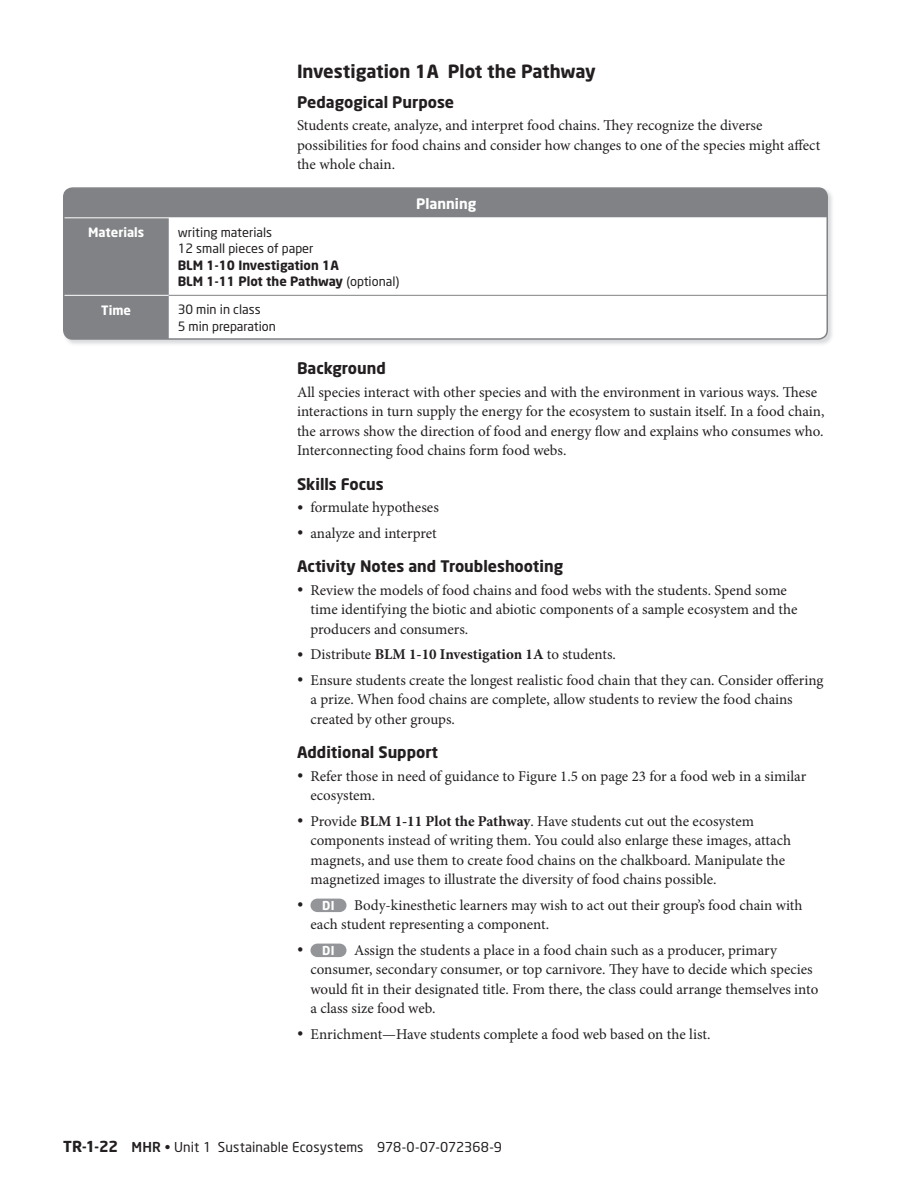
<style>
.page{position:relative;width:918px;height:1188px;background:#fff}
.page>*{position:absolute;margin:0;border:0;box-sizing:border-box;transform-origin:0 0}
.t1{font:700 18px "Neo Sans";color:#231f20}
.t2{font:700 15.75px "Neo Sans";color:#231f20}
.t3{font:15px/19.5px "Minion Pro";color:#231f20}
.t4{font:700 15px "Minion Pro";color:#231f20}
.t5{font:700 14.25px "Neo Sans";color:#fff}
.t6{font:13.5px "Neo Sans";letter-spacing:.005em;color:#231f20}
.t7{font:12.75px/16.5px "Neo Sans";color:#231f20}
.t8{font:700 12.75px/16.5px "Neo Sans";color:#231f20}
.t9{font:700 12.75px "Neo Sans";color:#fff}
.t10{font:700 12.15px "Neo Sans";color:#fff}
.s1{font-weight:400}
.s2{font-size:16.5px}
.s3{font-weight:400;font-size:16.5px}
.s4{font-weight:700}
.s5{font-family:"Minion Pro";font-weight:400;font-size:16.5px;color:#231f20}
.s6{font-weight:700;font-size:15px}
.s7{font-weight:500}
</style>
<div class="page">
<img style="left:63px;top:191px;width:769px;height:153px">
<svg style="left:64px;top:189px;width:763px;height:150px"></svg>
<hr style="left:64px;top:295px;width:105px;height:1px;background:#fff">
<hr style="left:64px;top:217px;width:105px;height:1px;background:#fff">
<hr style="left:169px;top:217px;width:658px;height:1px;background:#fff">
<hr style="left:169px;top:295px;width:658px;height:1px;background:#808285">
<div style="left:63px;top:187px;width:765px;height:153px;border:2px solid #808285;border-radius:9px"></div>
<div style="left:310px;top:899px;width:36px;height:13px;background:#939598;border-radius:7px"></div>
<div style="left:310px;top:944px;width:36px;height:13px;background:#939598;border-radius:7px"></div>
<p class="t1" style="left:297px;top:64px;width:300px">Investigation 1A Plot the Pathway</p>
<p class="t2" style="left:297px;top:96px;width:159px">Pedagogical Purpose</p>
<p class="t3" style="left:297px;top:117px;width:525px">Students create, analyze, and interpret food chains. They recognize the diverse possibilities for food chains and consider how changes to one of the species might affect the whole chain.</p>
<p class="t5" style="left:416px;top:198px;width:62px">Planning</p>
<p class="t9" style="left:88px;top:227px;width:58px">Materials</p>
<p class="t7" style="left:178px;top:225px;width:137px">writing materials<br>12 small pieces of paper</p>
<p class="t8" style="left:178px;top:258px;width:223px">BLM 1-10 Investigation 1A<br>BLM 1-11 Plot the Pathway <span class="s1">(optional)</span></p>
<p class="t9" style="left:101px;top:305px;width:31px">Time</p>
<p class="t7" style="left:178px;top:303px;width:100px">30 min in class<br>5 min preparation</p>
<p class="t2" style="left:297px;top:362px;width:90px">Background</p>
<p class="t3" style="left:297px;top:383px;width:529px">All species interact with other species and with the environment in various ways. These interactions in turn supply the energy for the ecosystem to sustain itself. In a food chain, the arrows show the direction of food and energy flow and explains who consumes who.<br>Interconnecting food chains form food webs.</p>
<p class="t2" style="left:297px;top:477px;width:88px">Skills Focus</p>
<p class="t3" style="left:297px;top:499px;width:143px"><span class="s2">•</span> formulate hypotheses</p>
<p class="t3" style="left:297px;top:524px;width:141px"><span class="s2">•</span> analyze and interpret</p>
<p class="t2" style="left:297px;top:560px;width:268px">Activity Notes and Troubleshooting</p>
<p class="t3" style="left:310px;top:581px;width:488px;text-indent:-14px"><span class="s2">•</span> Review the models of food chains and food webs with the students. Spend some time identifying the biotic and abiotic components of a sample ecosystem and the producers and consumers.</p>
<p class="t4" style="left:297px;top:648px;width:321px"><span class="s3">•</span> <span class="s1">Distribute</span> BLM 1-10 Investigation 1A <span class="s1">to students.</span></p>
<p class="t3" style="left:310px;top:671px;width:515px;text-indent:-14px"><span class="s2">•</span> Ensure students create the longest realistic food chain that they can. Consider offering a prize. When food chains are complete, allow students to review the food chains created by other groups.</p>
<p class="t2" style="left:297px;top:746px;width:143px">Additional Support</p>
<p class="t3" style="left:310px;top:767px;width:497px;text-indent:-14px"><span class="s2">•</span> Refer those in need of guidance to Figure 1.5 on page 23 for a food web in a similar ecosystem.</p>
<p class="t3" style="left:311px;top:812px;width:482px;text-indent:-14px"><span class="s2">•</span> Provide <span class="s4">BLM 1-11 Plot the Pathway</span>. Have students cut out the ecosystem components instead of writing them. You could also enlarge these images, attach magnets, and use them to create food chains on the chalkboard. Manipulate the magnetized images to illustrate the diversity of food chains possible.</p>
<p class="t10" style="left:297px;top:900px;width:39px"><span class="s5">•</span> DI</p>
<p class="t3" style="left:310px;top:896px;width:494px;text-indent:44px">Body-kinesthetic learners may wish to act out their group’s food chain with each student representing a component.</p>
<p class="t10" style="left:297px;top:945px;width:39px"><span class="s5">•</span> DI</p>
<p class="t3" style="left:310px;top:941px;width:509px;text-indent:44px">Assign the students a place in a food chain such as a producer, primary consumer, secondary consumer, or top carnivore. They have to decide which species would fit in their designated title. From there, the class could arrange themselves into a class size food web.</p>
<p class="t3" style="left:297px;top:1025px;width:415px"><span class="s2">•</span> Enrichment—Have students complete a food web based on the list.</p>
<p class="t6" style="left:63px;top:1142px;width:441px"><span class="s6">TR-1-22</span> <span class="s7">MHR</span> • Unit 1 Sustainable Ecosystems 978-0-07-072368-9</p>
</div>
